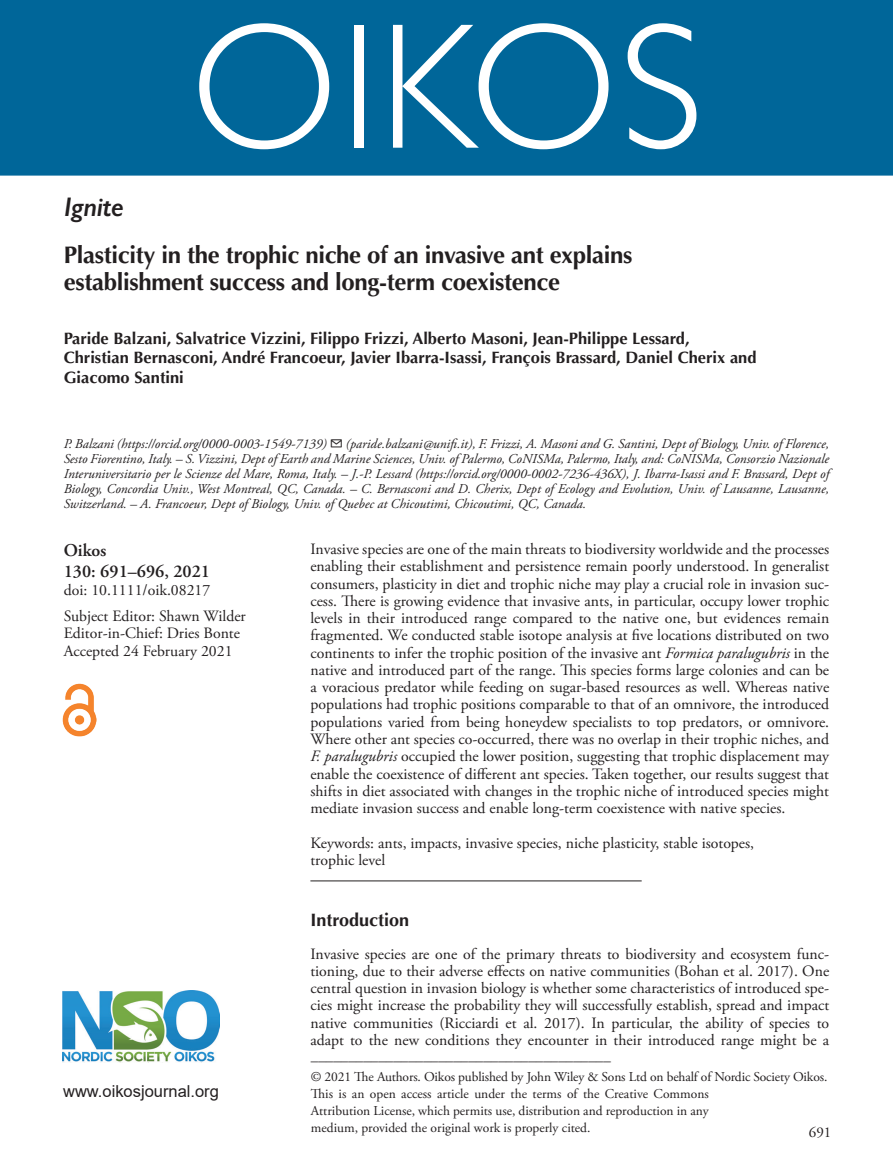
<style>
.page{position:relative;width:893px;height:1174px;background:#fff}
.page>*{position:absolute;margin:0;border:0;box-sizing:border-box;transform-origin:0 0}
.OIKOS{font:300 180px "Gill Sans";letter-spacing:.01em;color:#fff}
.AT_TYPE{font:italic 600 27px "Gill Sans";letter-spacing:-.015em;color:#231f20}
.CT{font:700 24px/27px "Optima LT Std";letter-spacing:-.015em;color:#231f20}
.Corres{font:600 18px "Adobe Garamond Pro";color:#231f20}
.H1_Rule{font:700 18px "Optima LT Std";color:#231f20}
.AU{font:700 16.5px/19.5px "Optima LT Std";color:#231f20}
.t1{font:16.5px "Arial";color:#231f20}
.ABS_TXT{font:15.75px/17.2px "Adobe Garamond Pro";color:#231f20;text-align:justify}
.TXT_Open{font:15.75px/17.2px "Adobe Garamond Pro";color:#231f20;text-align:justify}
.Keywords{font:15.75px/17.2px "Adobe Garamond Pro";color:#231f20}
.Doi_No{font:15.75px "Adobe Garamond Pro";color:#231f20}
.t2{font:15px "Adobe Garamond Pro";color:#231f20}
.Address{font:italic 13.5px/15px "Adobe Garamond Pro";color:#231f20;text-align:justify}
.FM_Note{font:13.5px/16.8px "Adobe Garamond Pro";letter-spacing:-.01em;color:#231f20;text-align:justify}
.s1{font-style:italic}
</style>
<div class="page">
<div style="left:0;top:0;width:893px;height:176px;background:#069"></div>
<img style="left:63px;top:990px;width:156px;height:72px">
<img style="left:63px;top:683px;width:34px;height:53px">
<hr style="left:310px;top:880px;width:332px;height:1px;background:#231f20">
<p class="AT_TYPE" style="left:64px;top:191px;width:61px">Ignite</p>
<p class="OIKOS" style="left:190px;top:-53px;width:515px">OIKOS</p>
<p class="CT" style="left:64px;top:242px;width:570px">Plasticity in the trophic niche of an invasive ant explains establishment success and long-term coexistence</p>
<p class="AU" style="left:64px;top:329px;width:694px">Paride Balzani, Salvatrice Vizzini, Filippo Frizzi, Alberto Masoni, Jean-Philippe Lessard,<br>Christian Bernasconi, André Francoeur, Javier Ibarra-Isassi, François Brassard, Daniel Cherix and<br>Giacomo Santini</p>
<p class="Address" style="left:64px;top:436px;width:767px">P. Balzani (https://orcid.org/0000-0003-1549-7139) ✉ (paride.balzani@unifi.it), F. Frizzi, A. Masoni and G. Santini, Dept of Biology, Univ. of Florence, Sesto Fiorentino, Italy. – S. Vizzini, Dept of Earth and Marine Sciences, Univ. of Palermo, CoNISMa, Palermo, Italy, and: CoNISMa, Consorzio Nazionale Interuniversitario per le Scienze del Mare, Roma, Italy. – J.-P. Lessard (https://orcid.org/0000-0002-7236-436X), J. Ibarra-Isassi and F. Brassard, Dept of Biology, Concordia Univ., West Montreal, QC, Canada. – C. Bernasconi and D. Cherix, Dept of Ecology and Evolution, Univ. of Lausanne, Lausanne, Switzerland. – A. Francoeur, Dept of Biology, Univ. of Quebec at Chicoutimi, Chicoutimi, QC, Canada.</p>
<p class="Corres" style="left:64px;top:540px;width:44px">Oikos</p>
<p class="Corres" style="left:64px;top:561px;width:148px">130: 691–696, 2021</p>
<p class="Doi_No" style="left:64px;top:581px;width:148px">doi: 10.1111/oik.08217</p>
<p class="ABS_TXT" style="left:64px;top:608px;width:184px">Subject Editor: Shawn Wilder</p>
<p class="ABS_TXT" style="left:64px;top:625px;width:178px">Editor-in-Chief: Dries Bonte</p>
<p class="ABS_TXT" style="left:64px;top:642px;width:170px">Accepted 24 February 2021</p>
<p class="t1" style="left:63px;top:1079px;width:157px">www.oikosjournal.org</p>
<p class="ABS_TXT" style="left:310px;top:541px;width:520px">Invasive species are one of the main threats to biodiversity worldwide and the processes enabling their establishment and persistence remain poorly understood. In generalist consumers, plasticity in diet and trophic niche may play a crucial role in invasion suc&shy;cess. There is growing evidence that invasive ants, in particular, occupy lower trophic levels in their introduced range compared to the native one, but evidences remain fragmented. We conducted stable isotope analysis at five locations distributed on two continents to infer the trophic position of the invasive ant <span class="s1">Formica paralugubris</span> in the native and introduced part of the range. This species forms large colonies and can be a voracious predator while feeding on sugar-based resources as well. Whereas native populations had trophic positions comparable to that of an omnivore, the introduced populations varied from being honeydew specialists to top predators, or omnivore.<br>Where other ant species co-occurred, there was no overlap in their trophic niches, and <span class="s1">F. paralugubris</span> occupied the lower position, suggesting that trophic displacement may enable the coexistence of different ant species. Taken together, our results suggest that shifts in diet associated with changes in the trophic niche of introduced species might mediate invasion success and enable long-term coexistence with native species.</p>
<p class="Keywords" style="left:310px;top:834px;width:445px">Keywords: ants, impacts, invasive species, niche plasticity, stable isotopes, trophic level</p>
<p class="H1_Rule" style="left:310px;top:909px;width:100px">Introduction</p>
<p class="TXT_Open" style="left:310px;top:945px;width:520px">Invasive species are one of the primary threats to biodiversity and ecosystem func&shy;tioning, due to their adverse effects on native communities (Bohan et al. 2017). One central question in invasion biology is whether some characteristics of introduced spe&shy;cies might increase the probability they will successfully establish, spread and impact native communities (Ricciardi et al. 2017). In particular, the ability of species to adapt to the new conditions they encounter in their introduced range might be a</p>
<p class="t2" style="left:311px;top:1051px;width:301px">––––––––––––––––––––––––––––––––––––––––</p>
<p class="FM_Note" style="left:311px;top:1069px;width:518px">© 2021 The Authors. Oikos published by John Wiley &amp; Sons Ltd on behalf of Nordic Society Oikos.</p>
<p class="FM_Note" style="left:311px;top:1086px;width:399px">This is an open access article under the terms of the Creative Commons Attribution License, which permits use, distribution and reproduction in any medium, provided the original work is properly cited.</p>
<p class="t2" style="left:809px;top:1123px;width:24px">691</p>
</div>
